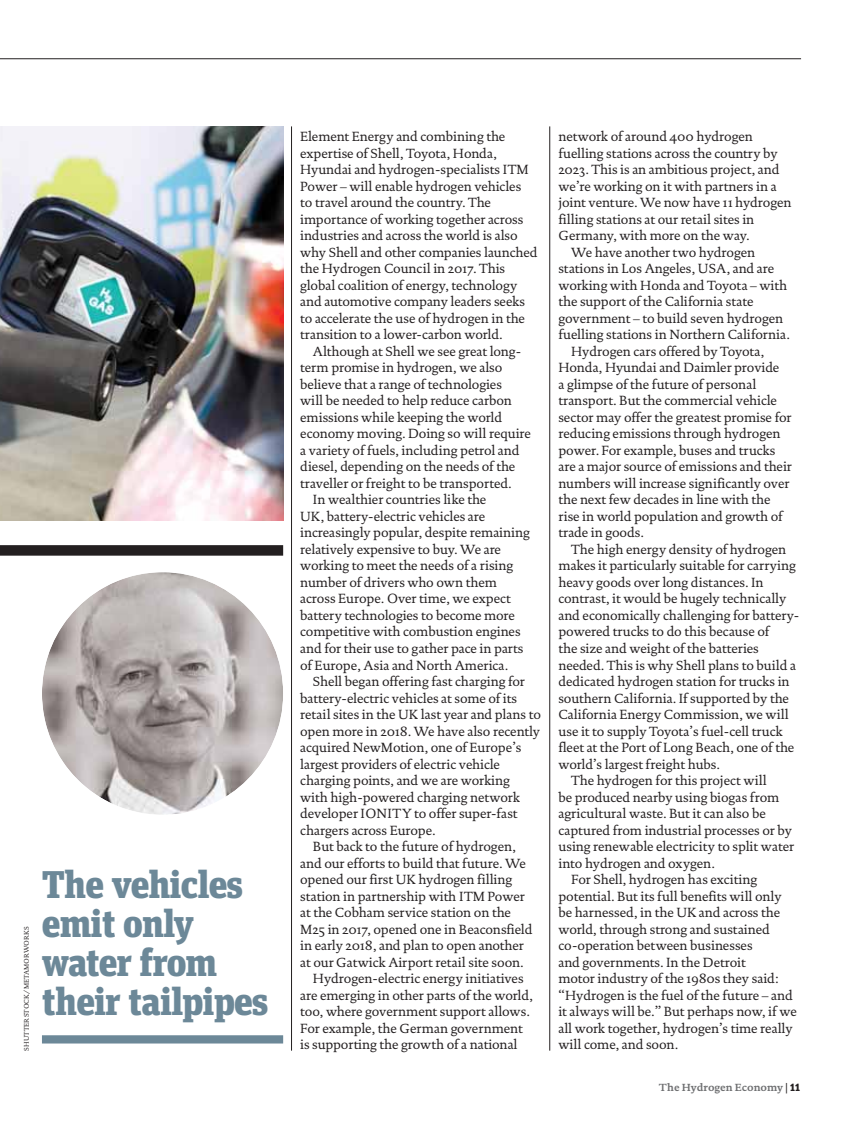
<style>
.page{position:relative;width:851px;height:1128px;background:#fff}
.page>*{position:absolute;margin:0;border:0;box-sizing:border-box;transform-origin:0 0}
.t1{font:900 38.55px/39.2px "Unit Slab Pro";letter-spacing:-.025em;color:#6c8898}
.t2{font:13.5px/16.5px "DTL Documenta ST";letter-spacing:-.005em;color:#231f20}
.t3{font:700 10.5px "DTL Documenta ST";color:#6d6e70}
.t4{font:6.75px "DTL Documenta ST";letter-spacing:-.005em;color:#231f20}
.s1{font-weight:400;color:#231f20}
.s2{font-family:"Unit Slab Pro";font-weight:900;color:#231f20}
</style>
<div class="page">
<hr style="left:0;top:58px;width:800px;height:1px;background:#231f20">
<div style="left:0;top:545px;width:283px;height:10px;background:#231f20"></div>
<div style="left:42px;top:1034px;width:241px;height:9px;background:#6c8898"></div>
<hr style="left:291px;top:126px;width:1px;height:924px;background:#231f20">
<hr style="left:549px;top:126px;width:1px;height:924px;background:#231f20">
<img style="left:0;top:126px;width:283px;height:395px">
<img style="left:42px;top:643px;width:23px;height:121px">
<img style="left:42px;top:572px;width:241px;height:242px;border-radius:50%">
<p class="t4" style="left:23px;top:1050px;width:125px;rotate:-90deg">SHUTTERSTOCK/ METAMORWORKS</p>
<h1 class="t1" style="left:42px;top:867px;width:228px">The vehicles emit only water from their tailpipes</h1>
<p class="t2" style="left:300px;top:129px;width:239px">Element Energy and combining the expertise of Shell, Toyota, Honda, Hyundai and hydrogen-specialists ITM Power – will enable hydrogen vehicles<br>to travel around the country. The importance of working together across industries and across the world is also why Shell and other companies launched the Hydrogen Council in 2017. This global coalition of energy, technology and automotive company leaders seeks to accelerate the use of hydrogen in the transition to a lower-carbon world.</p>
<p class="t2" style="left:313px;top:344px;width:210px">Although at Shell we see great long-</p>
<p class="t2" style="left:300px;top:360px;width:204px">term promise in hydrogen, we also</p>
<p class="t2" style="left:300px;top:377px;width:203px">believe that a range of technologies</p>
<p class="t2" style="left:300px;top:393px;width:213px">will be needed to help reduce carbon</p>
<p class="t2" style="left:300px;top:410px;width:203px">emissions while keeping the world</p>
<p class="t2" style="left:300px;top:426px;width:232px">economy moving. Doing so will require</p>
<p class="t2" style="left:300px;top:443px;width:221px">a variety of fuels, including petrol and</p>
<p class="t2" style="left:300px;top:459px;width:216px">diesel, depending on the needs of the</p>
<p class="t2" style="left:300px;top:476px;width:213px">traveller or freight to be transported.</p>
<p class="t2" style="left:313px;top:492px;width:175px">In wealthier countries like the</p>
<p class="t2" style="left:300px;top:509px;width:186px">UK, battery-electric vehicles are</p>
<p class="t2" style="left:300px;top:525px;width:231px">increasingly popular, despite remaining</p>
<p class="t2" style="left:300px;top:542px;width:202px">relatively expensive to buy. We are</p>
<p class="t2" style="left:300px;top:558px;width:214px">working to meet the needs of a rising</p>
<p class="t2" style="left:300px;top:575px;width:198px">number of drivers who own them</p>
<p class="t2" style="left:300px;top:591px;width:212px">across Europe. Over time, we expect</p>
<p class="t2" style="left:300px;top:608px;width:216px">battery technologies to become more</p>
<p class="t2" style="left:300px;top:624px;width:222px">competitive with combustion engines</p>
<p class="t2" style="left:300px;top:641px;width:225px">and for their use to gather pace in parts</p>
<p class="t2" style="left:300px;top:657px;width:209px">of Europe, Asia and North America.</p>
<p class="t2" style="left:313px;top:674px;width:213px">Shell began offering fast charging for</p>
<p class="t2" style="left:300px;top:690px;width:218px">battery-electric vehicles at some of its</p>
<p class="t2" style="left:300px;top:707px;width:242px">retail sites in the UK last year and plans to</p>
<p class="t2" style="left:300px;top:723px;width:241px">open more in 2018. We have also recently</p>
<p class="t2" style="left:300px;top:740px;width:222px">acquired NewMotion, one of Europe’s</p>
<p class="t2" style="left:300px;top:756px;width:201px">largest providers of electric vehicle</p>
<p class="t2" style="left:300px;top:773px;width:211px">charging points, and we are working</p>
<p class="t2" style="left:300px;top:789px;width:221px">with high-powered charging network</p>
<p class="t2" style="left:300px;top:806px;width:219px">developer IONITY to offer super-fast</p>
<p class="t2" style="left:300px;top:822px;width:137px">chargers across Europe.</p>
<p class="t2" style="left:313px;top:839px;width:204px">But back to the future of hydrogen,</p>
<p class="t2" style="left:300px;top:855px;width:227px">and our efforts to build that future. We</p>
<p class="t2" style="left:300px;top:872px;width:213px">opened our first UK hydrogen filling</p>
<p class="t2" style="left:300px;top:888px;width:226px">station in partnership with ITM Power</p>
<p class="t2" style="left:300px;top:905px;width:212px">at the Cobham service station on the</p>
<p class="t2" style="left:300px;top:921px;width:234px">M25 in 2017, opened one in Beaconsfield</p>
<p class="t2" style="left:300px;top:938px;width:225px">in early 2018, and plan to open another</p>
<p class="t2" style="left:300px;top:954px;width:225px">at our Gatwick Airport retail site soon.</p>
<p class="t2" style="left:313px;top:971px;width:212px">Hydrogen-electric energy initiatives</p>
<p class="t2" style="left:300px;top:987px;width:234px">are emerging in other parts of the world,</p>
<p class="t2" style="left:300px;top:1004px;width:231px">too, where government support allows.</p>
<p class="t2" style="left:300px;top:1020px;width:224px">For example, the German government</p>
<p class="t2" style="left:300px;top:1037px;width:219px">is supporting the growth of a national</p>
<p class="t2" style="left:558px;top:129px;width:196px">network of around 400 hydrogen</p>
<p class="t2" style="left:558px;top:146px;width:221px">fuelling stations across the country by</p>
<p class="t2" style="left:558px;top:162px;width:222px">2023. This is an ambitious project, and</p>
<p class="t2" style="left:558px;top:179px;width:220px">we’re working on it with partners in a</p>
<p class="t2" style="left:558px;top:195px;width:234px">joint venture. We now have 11 hydrogen</p>
<p class="t2" style="left:558px;top:212px;width:197px">filling stations at our retail sites in</p>
<p class="t2" style="left:558px;top:228px;width:192px">Germany, with more on the way.</p>
<p class="t2" style="left:571px;top:245px;width:185px">We have another two hydrogen</p>
<p class="t2" style="left:558px;top:261px;width:217px">stations in Los Angeles, USA, and are</p>
<p class="t2" style="left:558px;top:278px;width:230px">working with Honda and Toyota – with</p>
<p class="t2" style="left:558px;top:294px;width:196px">the support of the California state</p>
<p class="t2" style="left:558px;top:311px;width:226px">government – to build seven hydrogen</p>
<p class="t2" style="left:558px;top:327px;width:233px">fuelling stations in Northern California.</p>
<p class="t2" style="left:571px;top:344px;width:194px">Hydrogen cars offered by Toyota,</p>
<p class="t2" style="left:558px;top:360px;width:222px">Honda, Hyundai and Daimler provide</p>
<p class="t2" style="left:558px;top:377px;width:199px">a glimpse of the future of personal</p>
<p class="t2" style="left:558px;top:393px;width:220px">transport. But the commercial vehicle</p>
<p class="t2" style="left:558px;top:410px;width:234px">sector may offer the greatest promise for</p>
<p class="t2" style="left:558px;top:426px;width:223px">reducing emissions through hydrogen</p>
<p class="t2" style="left:558px;top:443px;width:218px">power. For example, buses and trucks</p>
<p class="t2" style="left:558px;top:459px;width:235px">are a major source of emissions and their</p>
<p class="t2" style="left:558px;top:476px;width:232px">numbers will increase significantly over</p>
<p class="t2" style="left:558px;top:492px;width:213px">the next few decades in line with the</p>
<p class="t2" style="left:558px;top:509px;width:226px">rise in world population and growth of</p>
<p class="t2" style="left:558px;top:525px;width:87px">trade in goods.</p>
<p class="t2" style="left:571px;top:542px;width:216px">The high energy density of hydrogen</p>
<p class="t2" style="left:558px;top:558px;width:239px">makes it particularly suitable for carrying</p>
<p class="t2" style="left:558px;top:575px;width:206px">heavy goods over long distances. In</p>
<p class="t2" style="left:558px;top:591px;width:229px">contrast, it would be hugely technically</p>
<p class="t2" style="left:558px;top:608px;width:242px">and economically challenging for battery-</p>
<p class="t2" style="left:558px;top:624px;width:212px">powered trucks to do this because of</p>
<p class="t2" style="left:558px;top:641px;width:202px">the size and weight of the batteries</p>
<p class="t2" style="left:558px;top:657px;width:239px">needed. This is why Shell plans to build a</p>
<p class="t2" style="left:558px;top:674px;width:232px">dedicated hydrogen station for trucks in</p>
<p class="t2" style="left:558px;top:690px;width:232px">southern California. If supported by the</p>
<p class="t2" style="left:558px;top:707px;width:232px">California Energy Commission, we will</p>
<p class="t2" style="left:558px;top:723px;width:226px">use it to supply Toyota’s fuel-cell truck</p>
<p class="t2" style="left:558px;top:740px;width:237px">fleet at the Port of Long Beach, one of the</p>
<p class="t2" style="left:558px;top:756px;width:163px">world’s largest freight hubs.</p>
<p class="t2" style="left:571px;top:773px;width:197px">The hydrogen for this project will</p>
<p class="t2" style="left:558px;top:789px;width:222px">be produced nearby using biogas from</p>
<p class="t2" style="left:558px;top:806px;width:209px">agricultural waste. But it can also be</p>
<p class="t2" style="left:558px;top:822px;width:235px">captured from industrial processes or by</p>
<p class="t2" style="left:558px;top:839px;width:237px">using renewable electricity to split water</p>
<p class="t2" style="left:558px;top:855px;width:158px">into hydrogen and oxygen.</p>
<p class="t2" style="left:571px;top:872px;width:187px">For Shell, hydrogen has exciting</p>
<p class="t2" style="left:558px;top:888px;width:225px">potential. But its full benefits will only</p>
<p class="t2" style="left:558px;top:905px;width:223px">be harnessed, in the UK and across the</p>
<p class="t2" style="left:558px;top:921px;width:213px">world, through strong and sustained</p>
<p class="t2" style="left:558px;top:938px;width:195px">co-operation between businesses</p>
<p class="t2" style="left:558px;top:954px;width:189px">and governments. In the Detroit</p>
<p class="t2" style="left:558px;top:971px;width:222px">motor industry of the 1980s they said:</p>
<p class="t2" style="left:558px;top:987px;width:236px">“Hydrogen is the fuel of the future – and</p>
<p class="t2" style="left:558px;top:1004px;width:240px">it always will be.” But perhaps now, if we</p>
<p class="t2" style="left:558px;top:1020px;width:236px">all work together, hydrogen’s time really</p>
<p class="t2" style="left:558px;top:1037px;width:121px">will come, and soon.</p>
<p class="t3" style="left:659px;top:1082px;width:142px">The Hydrogen Economy <span class="s1">|</span> <span class="s2">11</span></p>
</div>
